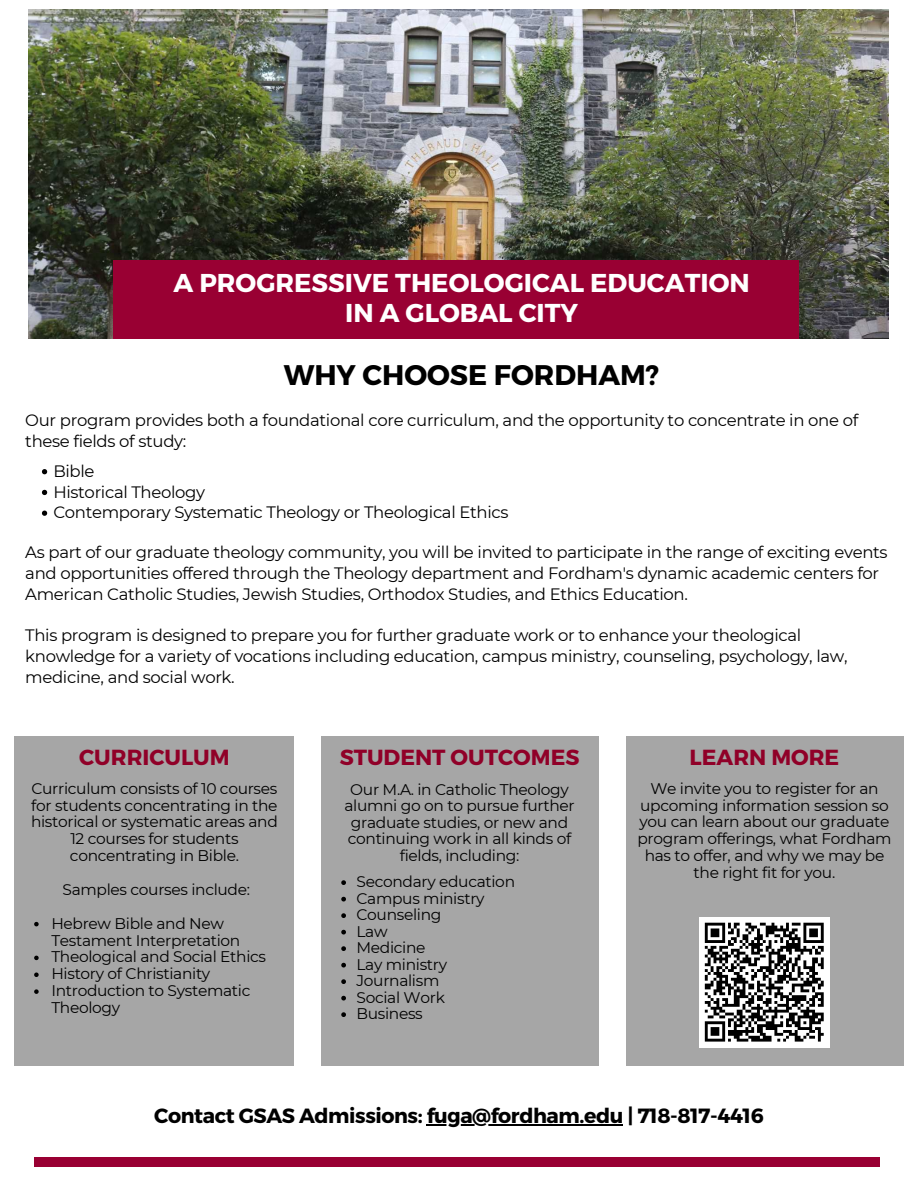
<style>
.page{position:relative;width:918px;height:1188px;background:#fff}
.page>*{position:absolute;margin:0;border:0;box-sizing:border-box;transform-origin:0 0}
.t1{font:700 28.35px "Montserrat";color:#000}
.t2{font:700 25.8px "Montserrat";color:#fff}
.t3{font:700 21.9px "Montserrat";color:#900028}
.t4{font:700 20.55px "Montserrat";letter-spacing:-.02em;color:#000}
.t5{font:16.5px/20.7px "Montserrat";letter-spacing:-.02em;color:#000}
.t6{font:15.45px/16.8px "Montserrat";letter-spacing:-.02em;color:#000;text-align:center}
</style>
<div class="page">
<img style="left:28px;top:9px;width:861px;height:330px">
<div style="left:113px;top:261px;width:685px;height:77px;background:#903"></div>
<div style="left:35px;top:1158px;width:845px;height:9px;background:#903"></div>
<div style="left:15px;top:736px;width:279px;height:329px;background:#a6a6a6"></div>
<div style="left:321px;top:736px;width:278px;height:329px;background:#a6a6a6"></div>
<div style="left:626px;top:736px;width:277px;height:329px;background:#a6a6a6"></div>
<hr style="left:427px;top:1124px;width:196px;height:1px;background:#000">
<svg style="left:42px;top:469px;width:5px;height:5px"></svg>
<svg style="left:42px;top:490px;width:5px;height:5px"></svg>
<svg style="left:42px;top:511px;width:5px;height:5px"></svg>
<svg style="left:34px;top:922px;width:5px;height:4px"></svg>
<svg style="left:34px;top:956px;width:5px;height:4px"></svg>
<svg style="left:34px;top:973px;width:5px;height:4px"></svg>
<svg style="left:34px;top:989px;width:5px;height:5px"></svg>
<svg style="left:341px;top:880px;width:5px;height:5px"></svg>
<svg style="left:341px;top:897px;width:5px;height:5px"></svg>
<svg style="left:341px;top:913px;width:5px;height:5px"></svg>
<svg style="left:341px;top:930px;width:5px;height:5px"></svg>
<svg style="left:341px;top:946px;width:5px;height:5px"></svg>
<svg style="left:341px;top:963px;width:5px;height:5px"></svg>
<svg style="left:341px;top:979px;width:5px;height:5px"></svg>
<svg style="left:341px;top:996px;width:5px;height:5px"></svg>
<svg style="left:341px;top:1012px;width:5px;height:5px"></svg>
<div style="left:699px;top:917px;width:131px;height:130px;background:#fff"></div>
<svg style="left:704px;top:922px;width:120px;height:120px"></svg>
<p class="t2" style="left:174px;top:266px;width:578px">A PROGRESSIVE THEOLOGICAL EDUCATION</p>
<p class="t2" style="left:345px;top:296px;width:234px">IN A GLOBAL CITY</p>
<p class="t1" style="left:284px;top:357px;width:377px">WHY CHOOSE FORDHAM?</p>
<p class="t5" style="left:25px;top:410px;width:835px">Our program provides both a foundational core curriculum, and the opportunity to concentrate in one of these fields of study:</p>
<p class="t5" style="left:53px;top:461px;width:43px">Bible</p>
<p class="t5" style="left:53px;top:481px;width:153px">Historical Theology</p>
<p class="t5" style="left:53px;top:502px;width:457px">Contemporary Systematic Theology or Theological Ethics</p>
<p class="t5" style="left:25px;top:542px;width:864px">As part of our graduate theology community, you will be invited to participate in the range of exciting events and opportunities offered through the Theology department and Fordham's dynamic academic centers for<br>American Catholic Studies, Jewish Studies, Orthodox Studies, and Ethics Education.</p>
<p class="t5" style="left:25px;top:625px;width:824px">This program is designed to prepare you for further graduate work or to enhance your theological knowledge for a variety of vocations including education, campus ministry, counseling, psychology, law, medicine, and social work.</p>
<p class="t3" style="left:79px;top:743px;width:152px">CURRICULUM</p>
<p class="t6" style="left:31px;top:780px;width:248px">Curriculum consists of 10 courses for students concentrating in the historical or systematic areas and<br>12 courses for students concentrating in Bible.</p>
<p class="t6" style="left:63px;top:881px;width:189px">Samples courses include:</p>
<p class="t6" style="left:51px;top:915px;width:191px;text-align:left">Hebrew Bible and New<br>Testament Interpretation</p>
<p class="t6" style="left:51px;top:948px;width:216px">Theological and Social Ethics</p>
<p class="t6" style="left:51px;top:965px;width:160px">History of Christianity</p>
<p class="t6" style="left:51px;top:982px;width:200px;text-align:left">Introduction to Systematic<br>Theology</p>
<p class="t3" style="left:340px;top:743px;width:241px">STUDENT OUTCOMES</p>
<p class="t6" style="left:344px;top:781px;width:232px">Our M.A. in Catholic Theology alumni go on to pursue further graduate studies, or new and continuing work in all kinds of fields, including:</p>
<p class="t6" style="left:357px;top:873px;width:160px">Secondary education</p>
<p class="t6" style="left:357px;top:890px;width:130px">Campus ministry</p>
<p class="t6" style="left:357px;top:906px;width:86px">Counseling</p>
<p class="t6" style="left:357px;top:923px;width:33px">Law</p>
<p class="t6" style="left:357px;top:939px;width:71px">Medicine</p>
<p class="t6" style="left:357px;top:956px;width:92px">Lay ministry</p>
<p class="t6" style="left:357px;top:972px;width:84px">Journalism</p>
<p class="t6" style="left:357px;top:989px;width:90px">Social Work</p>
<p class="t6" style="left:357px;top:1005px;width:68px">Business</p>
<p class="t3" style="left:690px;top:743px;width:151px">LEARN MORE</p>
<p class="t6" style="left:637px;top:780px;width:256px">We invite you to register for an upcoming information session so you can learn about our graduate program offerings, what Fordham has to offer, and why we may be the right fit for you.</p>
<p class="t4" style="left:154px;top:1102px;width:611px">Contact GSAS Admissions: fuga@fordham.edu | 718-817-4416</p>
</div>
